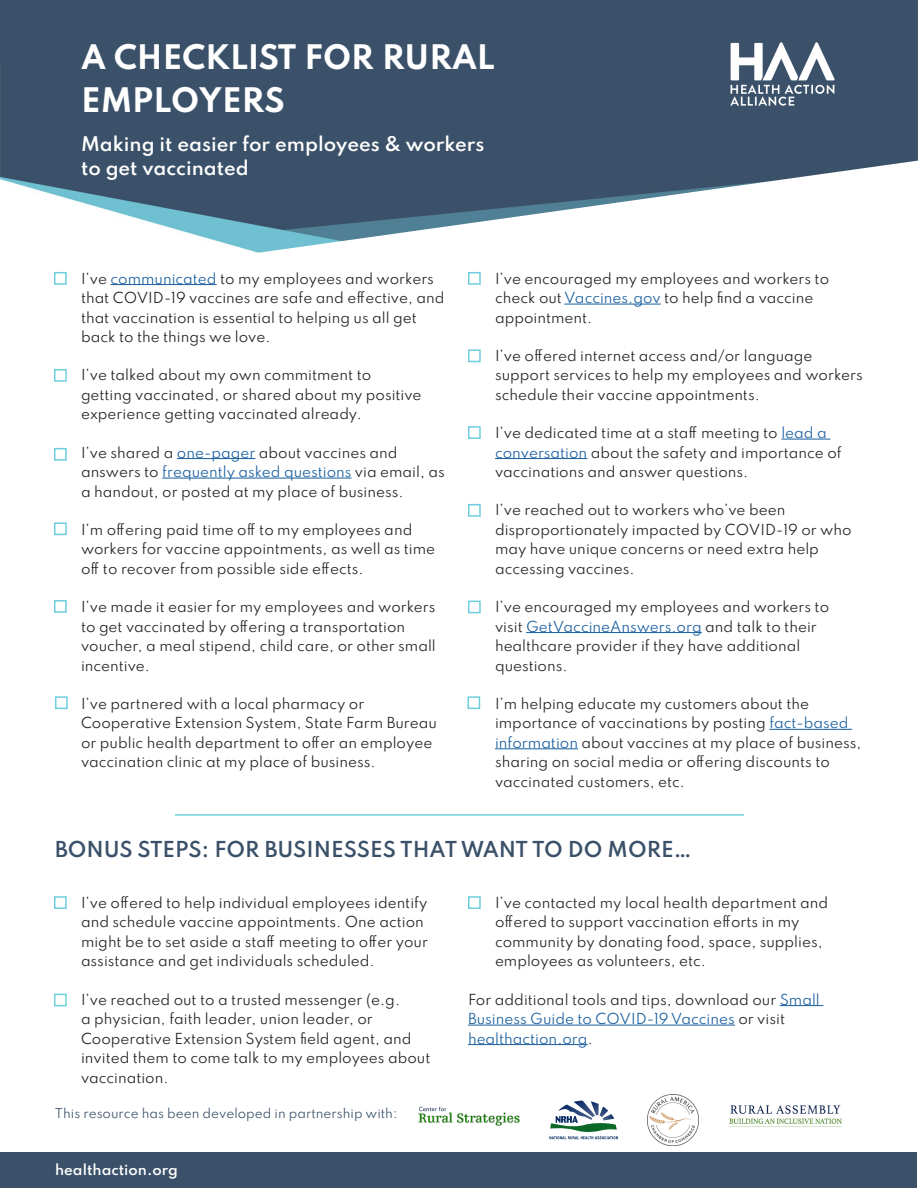
<style>
.page{position:relative;width:918px;height:1188px;background:#fff}
.page>*{position:absolute;margin:0;border:0;box-sizing:border-box;transform-origin:0 0}
.t1{font:100 30px/43.5px "Spartan";color:#fff}
.t2{font:100 19.5px "Spartan";color:#3b5169}
.t3{font:100 18px/24px "Spartan";color:#fff}
.t4{font:100 13.5px/19.5px "Spartan";color:#231f20}
.t5{font:100 13.5px/19.5px "Spartan";color:#175d9e}
.t6{font:100 13.5px "Spartan";color:#fff}
.t7{font:100 12px "Spartan";color:#3b5169}
.s1{color:#175d9e}
.s2{color:#231f20}
</style>
<div class="page">
<img style="left:0;top:0;width:918px;height:286px">
<hr style="left:111px;top:284px;width:106px;height:1px;background:#175d9e">
<hr style="left:177px;top:458px;width:78px;height:1px;background:#175d9e">
<hr style="left:162px;top:478px;width:190px;height:1px;background:#175d9e">
<hr style="left:564px;top:304px;width:97px;height:1px;background:#175d9e">
<hr style="left:781px;top:439px;width:49px;height:1px;background:#175d9e">
<hr style="left:495px;top:458px;width:92px;height:1px;background:#175d9e">
<hr style="left:526px;top:632px;width:176px;height:1px;background:#175d9e">
<hr style="left:769px;top:729px;width:83px;height:1px;background:#175d9e">
<hr style="left:495px;top:748px;width:83px;height:1px;background:#175d9e">
<hr style="left:780px;top:1005px;width:43px;height:1px;background:#175d9e">
<hr style="left:468px;top:1025px;width:267px;height:1px;background:#175d9e">
<hr style="left:468px;top:1044px;width:120px;height:1px;background:#175d9e">
<hr style="left:175px;top:814px;width:569px;height:2px;background:#6fcede">
<div style="left:54px;top:272px;width:13px;height:13px;border:2px solid #6fcede"></div>
<div style="left:54px;top:369px;width:13px;height:13px;border:2px solid #6fcede"></div>
<div style="left:54px;top:896px;width:13px;height:13px;border:2px solid #6fcede"></div>
<div style="left:54px;top:522px;width:13px;height:13px;border:2px solid #6fcede"></div>
<div style="left:468px;top:601px;width:13px;height:12px;border:2px solid #6fcede"></div>
<div style="left:468px;top:504px;width:13px;height:13px;border:2px solid #6fcede"></div>
<div style="left:468px;top:426px;width:13px;height:13px;border:2px solid #6fcede"></div>
<div style="left:468px;top:272px;width:13px;height:13px;border:2px solid #6fcede"></div>
<div style="left:468px;top:350px;width:13px;height:12px;border:2px solid #6fcede"></div>
<div style="left:54px;top:600px;width:13px;height:13px;border:2px solid #6fcede"></div>
<div style="left:54px;top:448px;width:13px;height:13px;border:2px solid #6fcede"></div>
<div style="left:468px;top:896px;width:13px;height:13px;border:2px solid #6fcede"></div>
<div style="left:54px;top:994px;width:13px;height:12px;border:2px solid #6fcede"></div>
<div style="left:1px;top:1152px;width:916px;height:35px;background:#3b5169"></div>
<div style="left:1px;top:1px;width:916px;height:59px;background:#3b5169"></div>
<div style="left:467px;top:696px;width:13px;height:13px;border:2px solid #6fcede"></div>
<div style="left:55px;top:696px;width:13px;height:13px;border:2px solid #6fcede"></div>
<img style="left:729px;top:1105px;width:113px;height:22px">
<img style="left:647px;top:1094px;width:52px;height:52px">
<img style="left:418px;top:1106px;width:102px;height:19px">
<svg style="left:549px;top:1101px;width:69px;height:38px"></svg>
<img style="left:698px;top:42px;width:166px;height:86px">
<p class="t1" style="left:81px;top:34px;width:415px">A CHECKLIST FOR RURAL<br>EMPLOYERS</p>
<p class="t3" style="left:81px;top:131px;width:405px">Making it easier for employees &amp; workers to get vaccinated</p>
<p class="t4" style="left:81px;top:268px;width:365px">I’ve <span class="s1">communicated</span> to my employees and workers that COVID-19 vaccines are safe and effective, and that vaccination is essential to helping us all get back to the things we love.</p>
<p class="t4" style="left:81px;top:365px;width:342px">I’ve talked about my own commitment to getting vaccinated, or shared about my positive experience getting vaccinated already.</p>
<p class="t4" style="left:81px;top:442px;width:365px">I’ve shared a <span class="s1">one-pager</span> about vaccines and answers to <span class="s1">frequently asked questions</span> via email, as a handout, or posted at my place of business.</p>
<p class="t4" style="left:81px;top:519px;width:356px">I’m offering paid time off to my employees and workers for vaccine appointments, as well as time off to recover from possible side effects.</p>
<p class="t4" style="left:81px;top:597px;width:356px">I’ve made it easier for my employees and workers to get vaccinated by offering a transportation voucher, a meal stipend, child care, or other small incentive.</p>
<p class="t4" style="left:81px;top:693px;width:358px">I’ve partnered with a local pharmacy or Cooperative Extension System, State Farm Bureau or public health department to offer an employee vaccination clinic at my place of business.</p>
<p class="t4" style="left:495px;top:268px;width:336px">I’ve encouraged my employees and workers to check out <span class="s1">Vaccines.gov</span> to help find a vaccine appointment.</p>
<p class="t4" style="left:495px;top:345px;width:369px">I’ve offered internet access and/or language support services to help my employees and workers schedule their vaccine appointments.</p>
<p class="t4" style="left:495px;top:423px;width:348px">I’ve dedicated time at a staff meeting to <span class="s1">lead a conversation</span> about the safety and importance of vaccinations and answer questions.</p>
<p class="t4" style="left:495px;top:500px;width:358px">I’ve reached out to workers who’ve been disproportionately impacted by COVID-19 or who may have unique concerns or need extra help accessing vaccines.</p>
<p class="t4" style="left:495px;top:597px;width:336px">I’ve encouraged my employees and workers to visit <span class="s1">GetVaccineAnswers.org</span> and talk to their healthcare provider if they have additional questions.</p>
<p class="t4" style="left:495px;top:693px;width:368px">I’m helping educate my customers about the importance of vaccinations by posting <span class="s1">fact-based information</span> about vaccines at my place of business, sharing on social media or offering discounts to vaccinated customers, etc.</p>
<p class="t2" style="left:55px;top:835px;width:638px">BONUS STEPS: FOR BUSINESSES THAT WANT TO DO MORE…</p>
<p class="t4" style="left:81px;top:892px;width:349px">I’ve offered to help individual employees identify and schedule vaccine appointments. One action might be to set aside a staff meeting to offer your assistance and get individuals scheduled.</p>
<p class="t4" style="left:81px;top:989px;width:351px">I’ve reached out to a trusted messenger (e.g.<br>a physician, faith leader, union leader, or Cooperative Extension System field agent, and invited them to come talk to my employees about vaccination.</p>
<p class="t7" style="left:55px;top:1105px;width:344px">This resource has been developed in partnership with:</p>
<p class="t6" style="left:55px;top:1160px;width:124px">healthaction.org</p>
<p class="t4" style="left:495px;top:892px;width:335px">I’ve contacted my local health department and offered to support vaccination efforts in my community by donating food, space, supplies, employees as volunteers, etc.</p>
<p class="t5" style="left:468px;top:989px;width:353px"><span class="s2">For additional tools and tips, download our</span> Small<br>Business Guide to COVID-19 Vaccines <span class="s2">or visit </span>healthaction.org<span class="s2">.</span></p>
</div>
